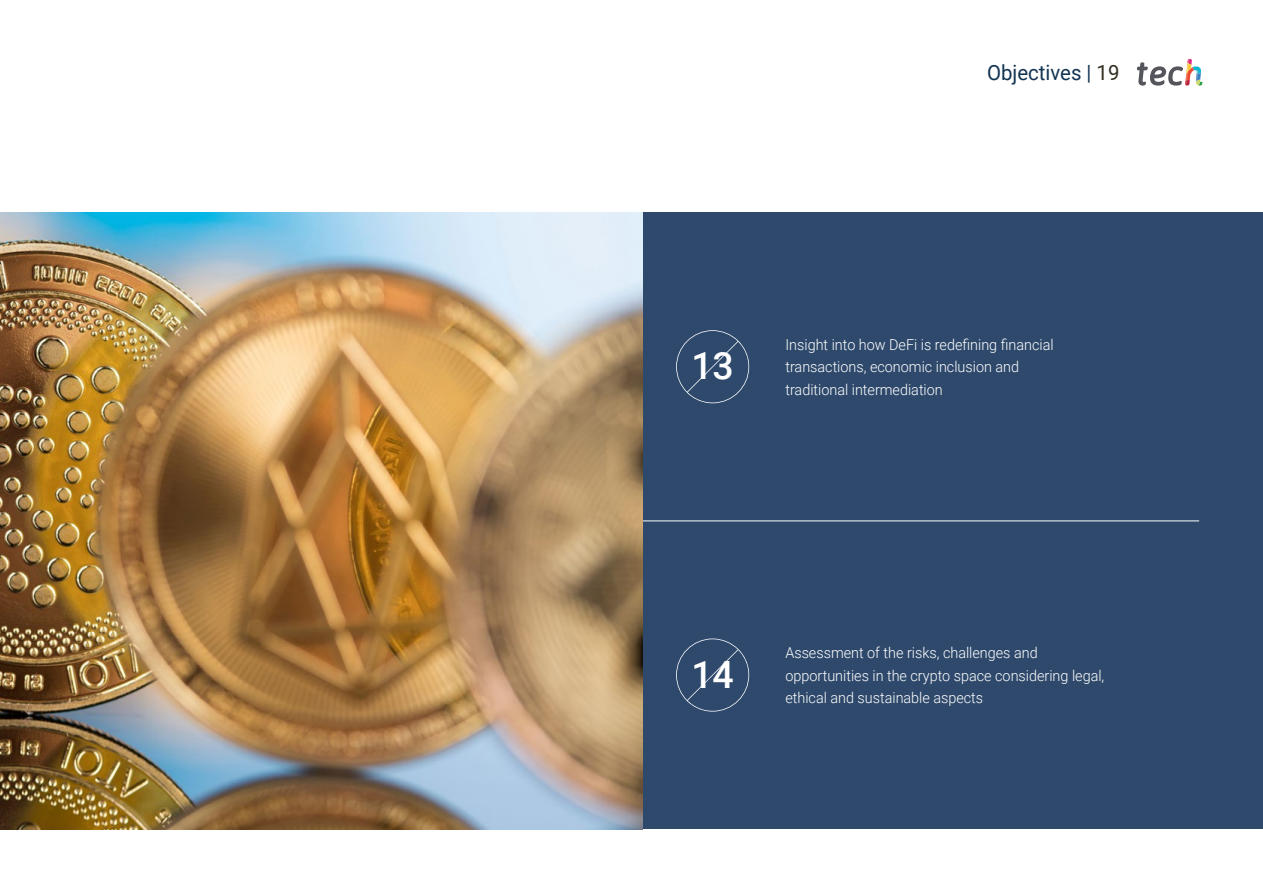
<style>
.page{position:relative;width:1263px;height:893px;background:#fff}
.page>*{position:absolute;margin:0;border:0;box-sizing:border-box;transform-origin:0 0}
.t1{font:500 37.5px "Roboto";color:#fff}
.t2{font:21px "Roboto";color:#123352}
.t3{font:300 15px/22.5px "Roboto";color:#fff;scale:.96 1}
.s1{color:#312e20}
</style>
<div class="page">
<div style="left:642px;top:213px;width:621px;height:616px;background:#2e496b"></div>
<svg style="left:676px;top:330px;width:73px;height:73px"></svg>
<svg style="left:676px;top:638px;width:73px;height:74px"></svg>
<hr style="left:0;top:521px;width:1199px;height:1px;background:#fff">
<img style="left:0;top:213px;width:642px;height:616px">
<svg style="left:1137px;top:59px;width:65px;height:27px"></svg>
<h2 class="t2" style="left:987px;top:57px;width:134px">Objectives | <span class="s1">19</span></h2>
<h1 class="t1" style="left:691px;top:340px;width:44px">13</h1>
<p class="t3" style="left:785px;top:333px;width:281px">Insight into how DeFi is redefining financial transactions, economic inclusion and traditional intermediation</p>
<h1 class="t1" style="left:691px;top:648px;width:44px">14</h1>
<p class="t3" style="left:785px;top:641px;width:334px">Assessment of the risks, challenges and opportunities in the crypto space considering legal, ethical and sustainable aspects</p>
</div>
